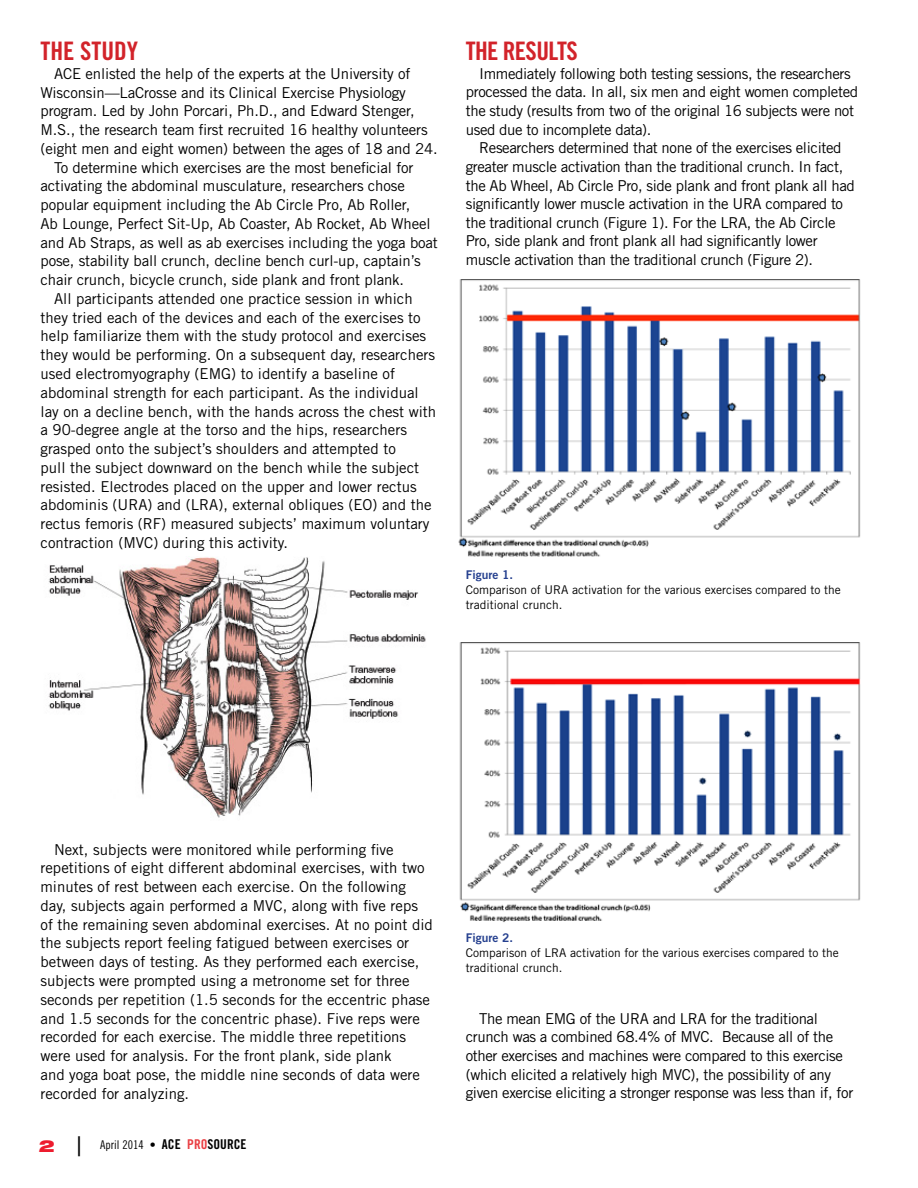
<style>
.page{position:relative;width:918px;height:1188px;background:#fff}
.page>*{position:absolute;margin:0;border:0;box-sizing:border-box;transform-origin:0 0}
.t1{font:25.5px "Trade Gothic Bold Cond Twenty";letter-spacing:-.01em;color:#d2232a}
.t2{font:900 expanded 16.5px "Helvetica Neue";color:#ed1c2e}
.t3{font:15px/18.8px "Trade Gothic";letter-spacing:-.01em;color:#000}
.t4{font:12px/15px "Trade Gothic";color:#000}
.t5{font:12px "Trade Gothic Cond Eighteen";color:#000}
.t6{font:12px "Trade Gothic Bold Two";color:#25408f}
.s1{font-family:"Trade Gothic";font-weight:400;font-stretch:normal;font-size:27px;color:#000}
.s2{font-family:"Trade Gothic Bold Cond Twenty"}
.s3{font-family:"Trade Gothic Bold Cond Twenty";font-size:13.5px}
.s4{font-family:"Trade Gothic Bold Cond Twenty";font-size:13.5px;color:#e93d42}
</style>
<div class="page">
<img style="left:48px;top:557px;width:378px;height:261px">
<img style="left:458px;top:279px;width:403px;height:279px">
<img style="left:459px;top:643px;width:402px;height:279px">
<h1 class="t1" style="left:40px;top:35px;width:99px">THE STUDY</h1>
<p class="t3" style="left:54px;top:64px;width:358px">ACE enlisted the help of the experts at the University of</p>
<p class="t3" style="left:40px;top:83px;width:367px">Wisconsin—LaCrosse and its Clinical Exercise Physiology</p>
<p class="t3" style="left:40px;top:101px;width:376px">program. Led by John Porcari, Ph.D., and Edward Stenger,</p>
<p class="t3" style="left:40px;top:120px;width:389px">M.S., the research team first recruited 16 healthy volunteers</p>
<p class="t3" style="left:40px;top:139px;width:399px">(eight men and eight women) between the ages of 18 and 24.</p>
<p class="t3" style="left:54px;top:158px;width:361px">To determine which exercises are the most beneficial for</p>
<p class="t3" style="left:40px;top:176px;width:366px">activating the abdominal musculature, researchers chose</p>
<p class="t3" style="left:40px;top:195px;width:371px">popular equipment including the Ab Circle Pro, Ab Roller,</p>
<p class="t3" style="left:40px;top:214px;width:392px">Ab Lounge, Perfect Sit-Up, Ab Coaster, Ab Rocket, Ab Wheel</p>
<p class="t3" style="left:40px;top:233px;width:399px">and Ab Straps, as well as ab exercises including the yoga boat</p>
<p class="t3" style="left:40px;top:251px;width:382px">pose, stability ball crunch, decline bench curl-up, captain’s</p>
<p class="t3" style="left:40px;top:270px;width:365px">chair crunch, bicycle crunch, side plank and front plank.</p>
<p class="t3" style="left:54px;top:289px;width:360px">All participants attended one practice session in which</p>
<p class="t3" style="left:40px;top:308px;width:382px">they tried each of the devices and each of the exercises to</p>
<p class="t3" style="left:40px;top:327px;width:387px">help familiarize them with the study protocol and exercises</p>
<p class="t3" style="left:40px;top:345px;width:396px">they would be performing. On a subsequent day, researchers</p>
<p class="t3" style="left:40px;top:364px;width:356px">used electromyography (EMG) to identify a baseline of</p>
<p class="t3" style="left:40px;top:383px;width:380px">abdominal strength for each participant. As the individual</p>
<p class="t3" style="left:40px;top:402px;width:397px">lay on a decline bench, with the hands across the chest with</p>
<p class="t3" style="left:40px;top:420px;width:368px">a 90-degree angle at the torso and the hips, researchers</p>
<p class="t3" style="left:40px;top:439px;width:357px">grasped onto the subject’s shoulders and attempted to</p>
<p class="t3" style="left:40px;top:458px;width:380px">pull the subject downward on the bench while the subject</p>
<p class="t3" style="left:40px;top:477px;width:378px">resisted. Electrodes placed on the upper and lower rectus</p>
<p class="t3" style="left:40px;top:495px;width:393px">abdominis (URA) and (LRA), external obliques (EO) and the</p>
<p class="t3" style="left:40px;top:514px;width:391px">rectus femoris (RF) measured subjects’ maximum voluntary</p>
<p class="t3" style="left:40px;top:533px;width:249px">contraction (MVC) during this activity.</p>
<h1 class="t1" style="left:466px;top:35px;width:114px">THE RESULTS</h1>
<p class="t3" style="left:466px;top:64px;width:394px;text-indent:14px">Immediately following both testing sessions, the researchers processed the data. In all, six men and eight women completed the study (results from two of the original 16 subjects were not used due to incomplete data).</p>
<p class="t3" style="left:466px;top:138px;width:391px;text-indent:14px">Researchers determined that none of the exercises elicited greater muscle activation than the traditional crunch. In fact, the Ab Wheel, Ab Circle Pro, side plank and front plank all had significantly lower muscle activation in the URA compared to the traditional crunch (Figure 1). For the LRA, the Ab Circle Pro, side plank and front plank all had significantly lower muscle activation than the traditional crunch (Figure 2).</p>
<p class="t6" style="left:466px;top:567px;width:49px">Figure 1.</p>
<p class="t4" style="left:466px;top:582px;width:377px">Comparison of URA activation for the various exercises compared to the traditional crunch.</p>
<p class="t3" style="left:40px;top:840px;width:394px;text-indent:14px">Next, subjects were monitored while performing five repetitions of eight different abdominal exercises, with two minutes of rest between each exercise. On the following day, subjects again performed a MVC, along with five reps of the remaining seven abdominal exercises. At no point did the subjects report feeling fatigued between exercises or between days of testing. As they performed each exercise, subjects were prompted using a metronome set for three seconds per repetition (1.5 seconds for the eccentric phase and 1.5 seconds for the concentric phase). Five reps were recorded for each exercise. The middle three repetitions were used for analysis. For the front plank, side plank<br>and yoga boat pose, the middle nine seconds of data were recorded for analyzing.</p>
<p class="t2" style="left:39px;top:1135px;width:45px">2 <span class="s1">|</span></p>
<p class="t5" style="left:100px;top:1137px;width:141px">April 2014 <span class="s2">•</span> <span class="s3">ACE</span> <span class="s4">PRO</span><span class="s3">SOURCE</span></p>
<p class="t6" style="left:466px;top:931px;width:49px">Figure 2.</p>
<p class="t4" style="left:466px;top:946px;width:375px">Comparison of LRA activation for the various exercises compared to the traditional crunch.</p>
<p class="t3" style="left:466px;top:1009px;width:389px;text-indent:14px">The mean EMG of the URA and LRA for the traditional crunch was a combined 68.4% of MVC. Because all of the other exercises and machines were compared to this exercise (which elicited a relatively high MVC), the possibility of any given exercise eliciting a stronger response was less than if, for</p>
</div>
